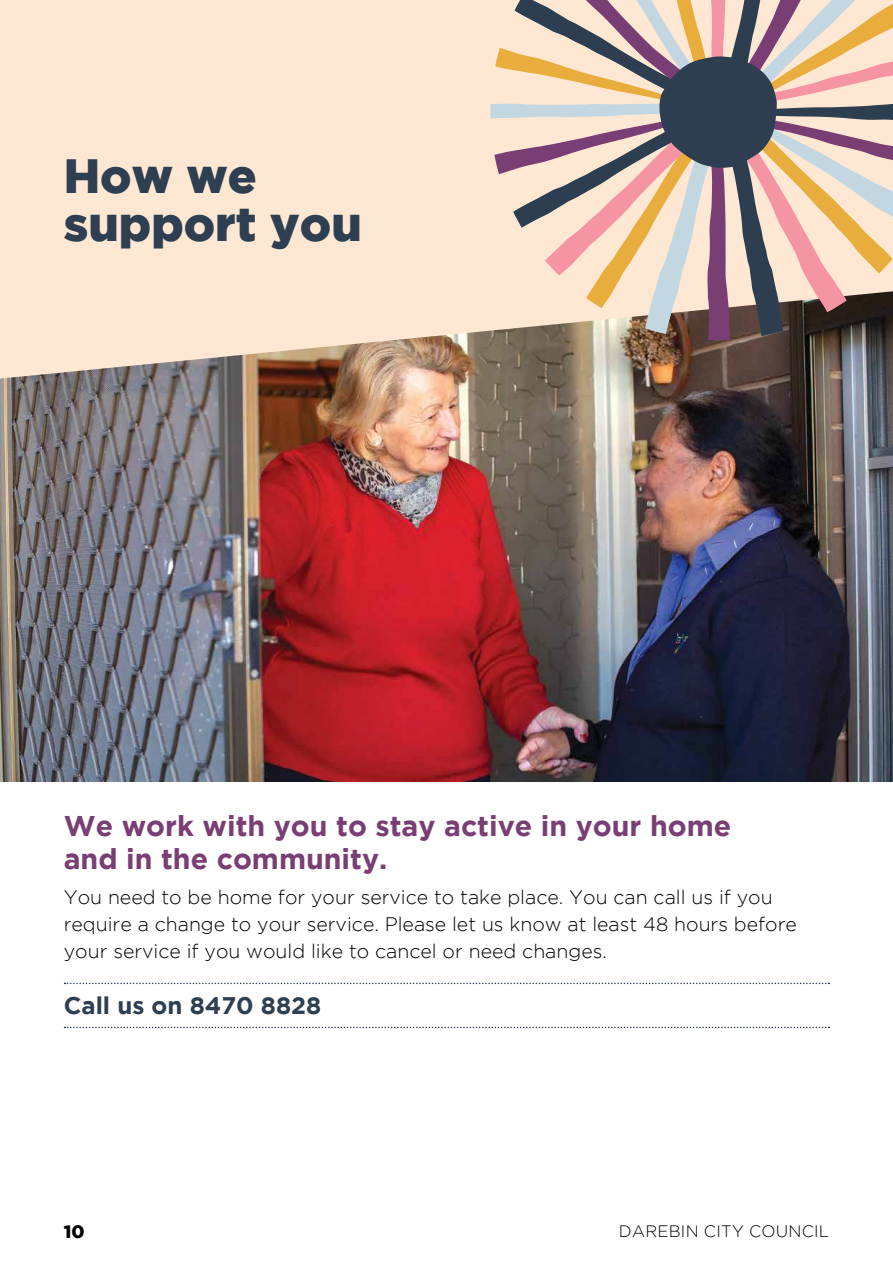
<style>
.page{position:relative;width:893px;height:1263px;background:#fff}
.page>*{position:absolute;margin:0;border:0;box-sizing:border-box;transform-origin:0 0}
.t1{font:900 48px/48px "Gotham";color:#2e3f51}
.t2{font:700 28.5px/33px "Gotham";color:#793e73}
.t3{font:700 24px "Gotham";color:#2e3f51}
.t4{font:300 19.5px/27px "Gotham";color:#000}
.t5{font:900 18px "Gotham";color:#000}
.t6{font:300 16.5px "Gotham";letter-spacing:.015em;color:#000}
</style>
<div class="page">
<svg style="left:65px;top:983px;width:764px;height:1px"></svg>
<svg style="left:65px;top:1027px;width:764px;height:1px"></svg>
<img style="left:0;top:379px;width:893px;height:402px">
<svg style="left:0;top:0;width:893px;height:379px;background:#eed7c3"></svg>
<svg style="left:490px;top:0;width:403px;height:340px;background:#c3ada1"></svg>
<h1 class="t1" style="left:64px;top:151px;width:299px">How we support you</h1>
<h2 class="t2" style="left:64px;top:808px;width:669px">We work with you to stay active in your home and in the community.</h2>
<p class="t4" style="left:64px;top:884px;width:735px">You need to be home for your service to take place. You can call us if you require a change to your service. Please let us know at least 48 hours before your service if you would like to cancel or need changes.</p>
<p class="t3" style="left:64px;top:991px;width:259px">Call us on 8470 8828</p>
<p class="t5" style="left:64px;top:1221px;width:22px">10</p>
<p class="t6" style="left:619px;top:1222px;width:212px">DAREBIN CITY COUNCIL</p>
</div>
